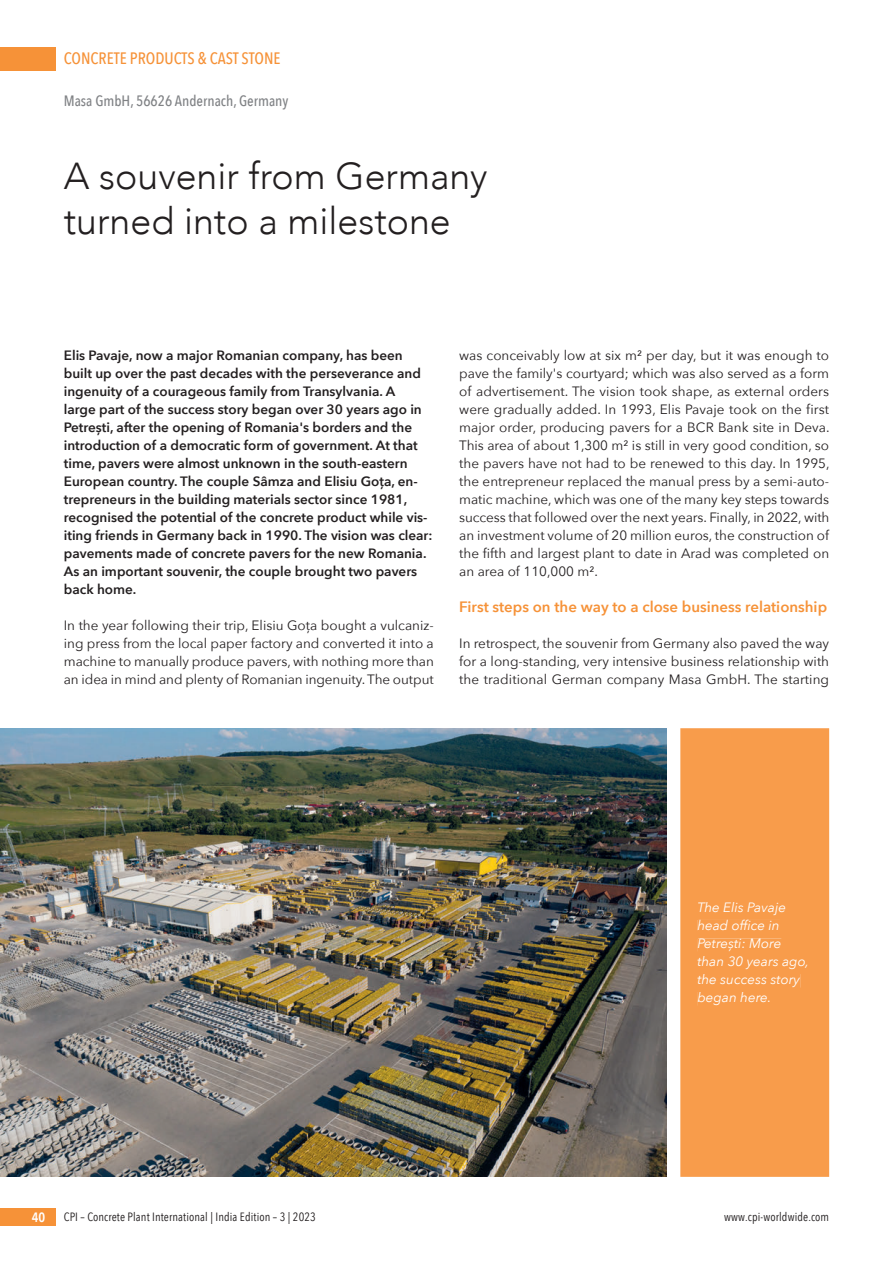
<style>
.page{position:relative;width:893px;height:1263px;background:#fff}
.page>*{position:absolute;margin:0;border:0;box-sizing:border-box;transform-origin:0 0}
.t1{font:300 37.5px/45px "Avenir";color:#231f20}
.t2{font:500 16.5px "Avenir Next Condensed";color:#f69238}
.t3{font:600 15px "Avenir Next";color:#f69238}
.t4{font:500 15px "Avenir Next Condensed";color:#808285}
.t5{font:13.5px/18px "Avenir Next";color:#231f20;text-align:justify}
.t6{font:600 13.5px/18px "Avenir Next";color:#231f20}
.t7{font:italic 13.5px/18px "Avenir Next";color:#fff}
.t8{font:600 13.5px "Avenir Next Condensed";color:#fff}
.t9{font:12px "Avenir Next Condensed";letter-spacing:.01em;color:#231f20}
</style>
<div class="page">
<div style="left:0;top:47px;width:55px;height:23px;background:#f69238"></div>
<div style="left:0;top:1208px;width:55px;height:18px;background:#f69238"></div>
<img style="left:0;top:728px;width:666px;height:449px">
<div style="left:680px;top:728px;width:149px;height:449px;background:#f89c4b"></div>
<div style="left:698px;top:902px;width:88px;height:13px;background:#f89c4b"></div>
<div style="left:698px;top:920px;width:82px;height:10px;background:#f89c4b"></div>
<div style="left:698px;top:939px;width:83px;height:12px;background:#f89c4b"></div>
<div style="left:698px;top:956px;width:111px;height:13px;background:#f89c4b"></div>
<div style="left:698px;top:974px;width:102px;height:13px;background:#f89c4b"></div>
<div style="left:698px;top:992px;width:72px;height:13px;background:#f89c4b"></div>
<hr style="left:892px;top:642px;width:1px;height:621px;background:#ffe601">
<hr style="left:892px;top:1004px;width:1px;height:259px;background:#053276">
<p class="t2" style="left:64px;top:49px;width:218px">CONCRETE PRODUCTS &amp; CAST STONE</p>
<p class="t4" style="left:64px;top:92px;width:226px">Masa GmbH, 56626 Andernach, Germany</p>
<h1 class="t1" style="left:64px;top:153px;width:425px">A souvenir from Germany turned into a milestone</h1>
<p class="t6" style="left:64px;top:346px;width:370px">Elis Pavaje, now a major Romanian company, has been built up over the past decades with the perseverance and ingenuity of a courageous family from Transylvania. A<br>large part of the success story began over 30 years ago in Petrești, after the opening of Romania's borders and the introduction of a democratic form of government. At that time, pavers were almost unknown in the south-eastern European country. The couple Sâmza and Elisiu Goța, en&shy;trepreneurs in the building materials sector since 1981, recognised the potential of the concrete product while vis&shy;iting friends in Germany back in 1990. The vision was clear: pavements made of concrete pavers for the new Romania.<br>As an important souvenir, the couple brought two pavers back home.</p>
<p class="t5" style="left:64px;top:616px;width:372px">In the year following their trip, Elisiu Goța bought a vulcaniz&shy;ing press from the local paper factory and converted it into a machine to manually produce pavers, with nothing more than an idea in mind and plenty of Romanian ingenuity. The output</p>
<p class="t5" style="left:459px;top:346px;width:372px">was conceivably low at six m² per day, but it was enough to pave the family's courtyard; which was also served as a form of advertisement. The vision took shape, as external orders were gradually added. In 1993, Elis Pavaje took on the first major order, producing pavers for a BCR Bank site in Deva.<br>This area of about 1,300 m² is still in very good condition, so the pavers have not had to be renewed to this day. In 1995, the entrepreneur replaced the manual press by a semi-auto&shy;matic machine, which was one of the many key steps towards success that followed over the next years. Finally, in 2022, with an investment volume of 20 million euros, the construction of the fifth and largest plant to date in Arad was completed on an area of 110,000 m².</p>
<p class="t3" style="left:459px;top:594px;width:369px">First steps on the way to a close business relationship</p>
<p class="t5" style="left:459px;top:634px;width:371px">In retrospect, the souvenir from Germany also paved the way for a long-standing, very intensive business relationship with the traditional German company Masa GmbH. The starting</p>
<p class="t7" style="left:697px;top:898px;width:113px">The Elis Pavaje head office in<br>Petrești: More than 30 years ago, the success story began here.</p>
<p class="t8" style="left:32px;top:1206px;width:15px">40</p>
<p class="t9" style="left:64px;top:1207px;width:254px">CPI – Concrete Plant International | India Edition – 3 | 2023</p>
<p class="t9" style="left:724px;top:1207px;width:107px">www.cpi-worldwide.com</p>
</div>
